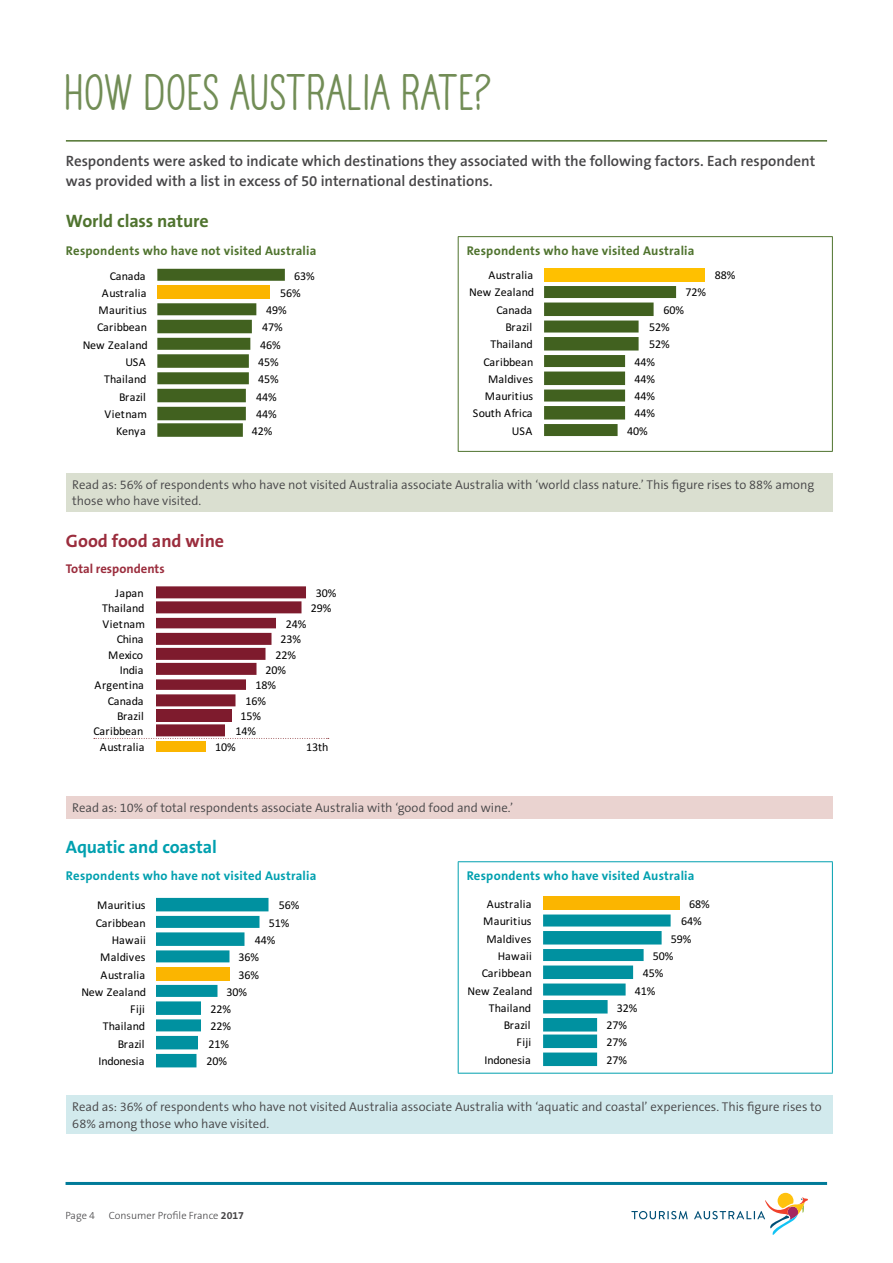
<style>
.page{position:relative;width:893px;height:1263px;background:#fff}
.page>*{position:absolute;margin:0;border:0;box-sizing:border-box;transform-origin:0 0}
.t1{font:700 45px "TAHAVEANICEDAY Basic";letter-spacing:.005em;color:#728d56}
.t2{font:700 18px "The Sans B7";letter-spacing:-.01em;color:#00a0af}
.t3{font:700 18px "The Sans B7";letter-spacing:-.01em;color:#4f732e}
.t4{font:700 18px "The Sans B7";color:#9b2d3d}
.t5{font:600 15px/19.5px "The Sans B6";color:#464547}
.t6{font:300 12.75px/16.5px "The Sans B4";color:#464547}
.t7{font:700 12.75px "The Sans B7";letter-spacing:.015em;color:#4f732e}
.t8{font:700 12.75px "The Sans B7";letter-spacing:.015em;color:#00a0af}
.t9{font:700 12.75px "The Sans B7";color:#9b2d3d}
.t10{font:12px/17.2px "Calibri";letter-spacing:.015em;color:#000;text-align:right}
.t11{font:300 10.5px "The Sans B3";color:#464547}
.s1{font-family:"The Sans B7";font-weight:700}
</style>
<div class="page">
<svg style="left:631px;top:1211px;width:57px;height:8px"></svg>
<svg style="left:694px;top:1193px;width:114px;height:42px"></svg>
<hr style="left:66px;top:140px;width:761px;height:2px;background:#4f732e">
<hr style="left:66px;top:1182px;width:761px;height:3px;background:#007b99">
<div style="left:66px;top:473px;width:766px;height:39px;background:#dadfd0"></div>
<div style="left:66px;top:796px;width:766px;height:22px;background:#ead3d0"></div>
<div style="left:66px;top:1095px;width:766px;height:39px;background:#d2eaed"></div>
<hr style="left:458px;top:236px;width:375px;height:1px;background:#4f732e">
<hr style="left:458px;top:237px;width:1px;height:214px;background:#4f732e">
<hr style="left:832px;top:237px;width:1px;height:214px;background:#4f732e">
<hr style="left:458px;top:451px;width:375px;height:1px;background:#4f732e">
<hr style="left:458px;top:861px;width:375px;height:1px;background:#00a0af">
<hr style="left:458px;top:862px;width:1px;height:211px;background:#00a0af">
<hr style="left:832px;top:862px;width:1px;height:211px;background:#00a0af">
<hr style="left:458px;top:1073px;width:375px;height:1px;background:#00a0af">
<svg style="left:157px;top:269px;width:128px;height:168px"></svg>
<div style="left:544px;top:268px;width:161px;height:13px;background:#ffc000"></div>
<svg style="left:544px;top:286px;width:132px;height:150px"></svg>
<svg style="left:156px;top:898px;width:112px;height:169px"></svg>
<div style="left:543px;top:896px;width:137px;height:14px;background:#fbb500"></div>
<svg style="left:543px;top:914px;width:128px;height:152px"></svg>
<div style="left:156px;top:741px;width:49px;height:10px;background:#fbb500"></div>
<svg style="left:94px;top:586px;width:235px;height:153px"></svg>
<h1 class="t1" style="left:66px;top:66px;width:428px">HOW DOES AUSTRALIA RATE?</h1>
<p class="t5" style="left:66px;top:152px;width:751px">Respondents were asked to indicate which destinations they associated with the following factors. Each respondent was provided with a list in excess of 50 international destinations.</p>
<h2 class="t3" style="left:66px;top:211px;width:144px">World class nature</h2>
<p class="t7" style="left:66px;top:244px;width:252px">Respondents who have not visited Australia</p>
<p class="t7" style="left:467px;top:244px;width:229px">Respondents who have visited Australia</p>
<p class="t10" style="left:469px;top:266px;width:66px">Australia<br>New Zealand<br>Canada<br>Brazil<br>Thailand<br>Caribbean<br>Maldives<br>Mauritius<br>South Africa<br>USA</p>
<p class="t10" style="left:83px;top:267px;width:66px">Canada<br>Australia<br>Mauritius<br>Caribbean<br>New Zealand<br>USA<br>Thailand<br>Brazil<br>Vietnam<br>Kenya</p>
<p class="t10" style="left:715px;top:266px;width:22px">88%</p>
<p class="t10" style="left:294px;top:267px;width:22px">63%</p>
<p class="t10" style="left:280px;top:284px;width:22px">56%</p>
<p class="t10" style="left:266px;top:301px;width:22px">49%</p>
<p class="t10" style="left:262px;top:318px;width:22px">47%</p>
<p class="t10" style="left:260px;top:336px;width:22px">46%</p>
<p class="t10" style="left:258px;top:353px;width:22px">45%</p>
<p class="t10" style="left:258px;top:370px;width:22px">45%</p>
<p class="t10" style="left:256px;top:388px;width:22px">44%</p>
<p class="t10" style="left:256px;top:405px;width:22px">44%</p>
<p class="t10" style="left:252px;top:422px;width:22px">42%</p>
<p class="t10" style="left:686px;top:283px;width:22px">72%</p>
<p class="t10" style="left:664px;top:301px;width:22px">60%</p>
<p class="t10" style="left:649px;top:318px;width:22px">52%</p>
<p class="t10" style="left:649px;top:335px;width:22px">52%</p>
<p class="t10" style="left:634px;top:353px;width:22px">44%</p>
<p class="t10" style="left:634px;top:370px;width:22px">44%</p>
<p class="t10" style="left:634px;top:387px;width:22px">44%</p>
<p class="t10" style="left:634px;top:404px;width:22px">44%</p>
<p class="t10" style="left:627px;top:422px;width:22px">40%</p>
<p class="t6" style="left:72px;top:477px;width:744px">Read as: 56% of respondents who have not visited Australia associate Australia with ‘world class nature.’ This figure rises to 88% among those who have visited.</p>
<h2 class="t4" style="left:66px;top:531px;width:160px">Good food and wine</h2>
<p class="t9" style="left:66px;top:562px;width:100px">Total respondents</p>
<p class="t10" style="left:94px;top:585px;width:53px;line-height:15.3px">Japan<br>Thailand<br>Vietnam<br>China<br>Mexico<br>India<br>Argentina<br>Canada<br>Brazil<br>Caribbean<br>Australia</p>
<p class="t10" style="left:311px;top:585px;width:27px;line-height:15.3px;text-align:center">30%<br>29%</p>
<p class="t10" style="left:286px;top:615px;width:22px">24%</p>
<p class="t10" style="left:281px;top:630px;width:22px">23%</p>
<p class="t10" style="left:276px;top:646px;width:22px">22%</p>
<p class="t10" style="left:266px;top:661px;width:22px">20%</p>
<p class="t10" style="left:255px;top:676px;width:22px">18%</p>
<p class="t10" style="left:245px;top:692px;width:22px">16%</p>
<p class="t10" style="left:240px;top:707px;width:22px">15%</p>
<p class="t10" style="left:235px;top:722px;width:22px">14%</p>
<p class="t10" style="left:215px;top:738px;width:22px">10%</p>
<p class="t10" style="left:306px;top:739px;width:24px">13th</p>
<p class="t6" style="left:72px;top:800px;width:442px">Read as: 10% of total respondents associate Australia with ‘good food and wine.’</p>
<h2 class="t2" style="left:66px;top:838px;width:152px">Aquatic and coastal</h2>
<p class="t8" style="left:66px;top:869px;width:252px">Respondents who have not visited Australia</p>
<p class="t8" style="left:467px;top:869px;width:229px">Respondents who have visited Australia</p>
<p class="t10" style="left:468px;top:895px;width:66px">Australia<br>Mauritius<br>Maldives<br>Hawaii<br>Caribbean<br>New Zealand<br>Thailand<br>Brazil<br>Fiji<br>Indonesia</p>
<p class="t10" style="left:81px;top:896px;width:66px">Mauritius<br>Caribbean<br>Hawaii<br>Maldives<br>Australia<br>New Zealand<br>Fiji<br>Thailand<br>Brazil<br>Indonesia</p>
<p class="t10" style="left:689px;top:895px;width:22px">68%</p>
<p class="t10" style="left:279px;top:896px;width:22px">56%</p>
<p class="t10" style="left:269px;top:914px;width:22px">51%</p>
<p class="t10" style="left:255px;top:931px;width:22px">44%</p>
<p class="t10" style="left:239px;top:948px;width:22px">36%</p>
<p class="t10" style="left:239px;top:966px;width:22px">36%</p>
<p class="t10" style="left:227px;top:983px;width:22px">30%</p>
<p class="t10" style="left:210px;top:1000px;width:22px">22%</p>
<p class="t10" style="left:210px;top:1017px;width:22px">22%</p>
<p class="t10" style="left:208px;top:1035px;width:22px">21%</p>
<p class="t10" style="left:206px;top:1052px;width:22px">20%</p>
<p class="t10" style="left:681px;top:912px;width:22px">64%</p>
<p class="t10" style="left:671px;top:930px;width:22px">59%</p>
<p class="t10" style="left:653px;top:947px;width:22px">50%</p>
<p class="t10" style="left:643px;top:964px;width:22px">45%</p>
<p class="t10" style="left:635px;top:981px;width:22px">41%</p>
<p class="t10" style="left:617px;top:999px;width:22px">32%</p>
<p class="t10" style="left:607px;top:1016px;width:22px">27%</p>
<p class="t10" style="left:607px;top:1033px;width:22px">27%</p>
<p class="t10" style="left:607px;top:1051px;width:22px">27%</p>
<p class="t6" style="left:72px;top:1099px;width:751px">Read as: 36% of respondents who have not visited Australia associate Australia with ‘aquatic and coastal’ experiences. This figure rises to<br>68% among those who have visited.</p>
<p class="t11" style="left:66px;top:1210px;width:31px">Page 4</p>
<p class="t11" style="left:109px;top:1210px;width:137px">Consumer Profile France <span class="s1">2017</span></p>
</div>
